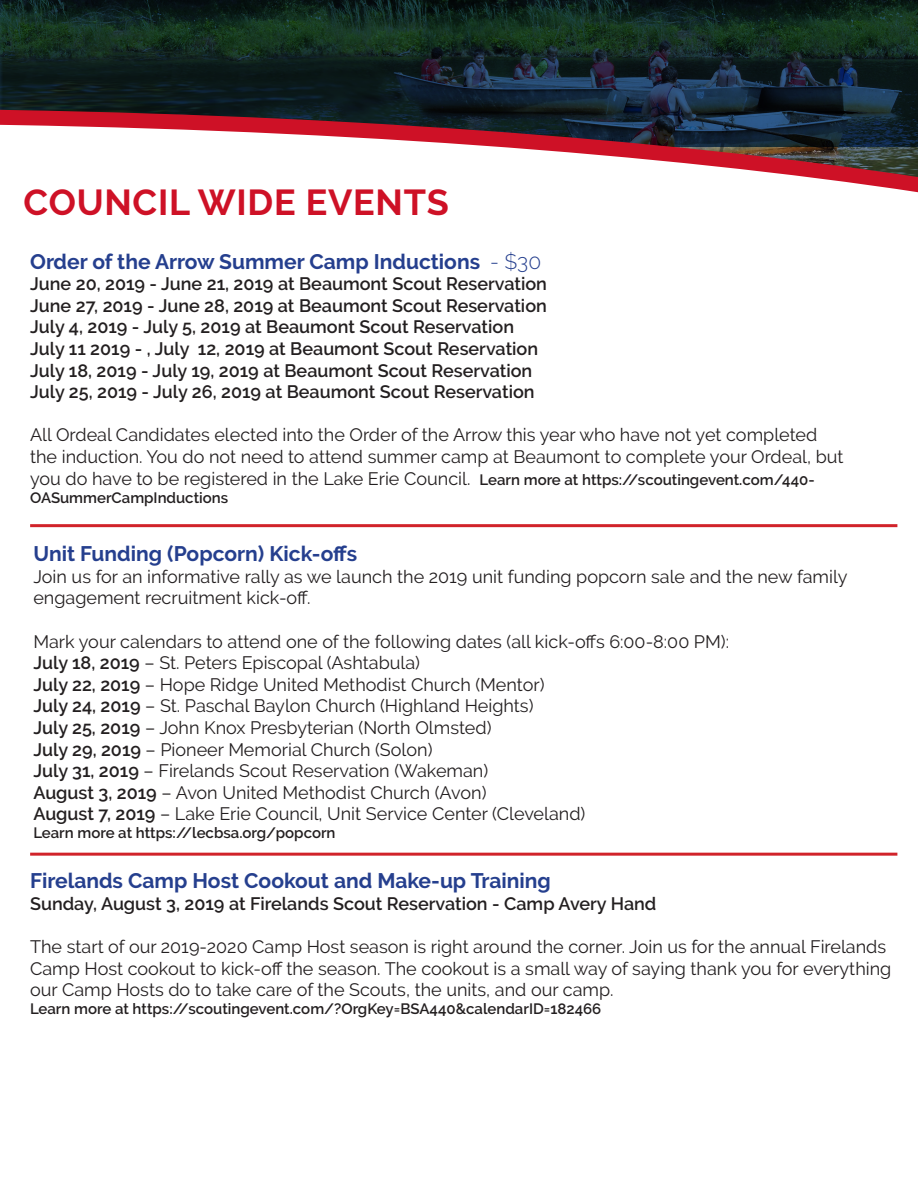
<style>
.page{position:relative;width:918px;height:1188px;background:#fff}
.page>*{position:absolute;margin:0;border:0;box-sizing:border-box;transform-origin:0 0}
.t1{font:700 36px "Raleway";letter-spacing:.02em;color:#ce1126}
.t2{font:700 21px "Raleway";color:#253f8e}
.t3{font:18px/21.6px "Raleway";color:#231f20}
.t4{font:600 18px "Raleway";color:#231f20}
.t5{font:600 15px "Raleway";color:#231f20}
.s1{font-weight:300}
.s2{font-weight:600;font-size:15px}
.s3{font-weight:600}
</style>
<div class="page">
<svg style="left:0;top:0;width:918px;height:89px"></svg>
<svg style="left:0;top:89px;width:918px;height:104px"></svg>
<hr style="left:30px;top:524px;width:867px;height:3px;background:#d1232a">
<hr style="left:30px;top:853px;width:867px;height:3px;background:#d1232a">
<p class="t1" style="left:24px;top:182px;width:427px">COUNCIL WIDE EVENTS</p>
<p class="t2" style="left:30px;top:249px;width:513px">Order of the Arrow Summer Camp Inductions <span class="s1">- $30</span></p>
<p class="t4" style="left:30px;top:274px;width:518px">June 20, 2019 - June 21, 2019 at Beaumont Scout Reservation</p>
<p class="t4" style="left:30px;top:295px;width:518px">June 27, 2019 - June 28, 2019 at Beaumont Scout Reservation</p>
<p class="t4" style="left:30px;top:317px;width:485px">July 4, 2019 - July 5, 2019 at Beaumont Scout Reservation</p>
<p class="t4" style="left:30px;top:338px;width:510px">July 11 2019 - , July 12, 2019 at Beaumont Scout Reservation</p>
<p class="t4" style="left:30px;top:360px;width:504px">July 18, 2019 - July 19, 2019 at Beaumont Scout Reservation</p>
<p class="t4" style="left:30px;top:382px;width:506px">July 25, 2019 - July 26, 2019 at Beaumont Scout Reservation</p>
<p class="t3" style="left:30px;top:424px;width:815px">All Ordeal Candidates elected into the Order of the Arrow this year who have not yet completed the induction. You do not need to attend summer camp at Beaumont to complete your Ordeal, but you do have to be registered in the Lake Erie Council. <span class="s2">Learn more at https://scoutingevent.com/440-</span></p>
<p class="t5" style="left:30px;top:489px;width:200px">OASummerCampInductions</p>
<p class="t2" style="left:33px;top:542px;width:325px">Unit Funding (Popcorn) Kick-offs</p>
<p class="t3" style="left:33px;top:566px;width:816px">Join us for an informative rally as we launch the 2019 unit funding popcorn sale and the new family engagement recruitment kick-off.</p>
<p class="t3" style="left:33px;top:630px;width:697px">Mark your calendars to attend one of the following dates (all kick-offs 6:00-8:00 PM):</p>
<p class="t3" style="left:33px;top:652px;width:388px"><span class="s3">July 18, 2019</span> – St. Peters Episcopal (Ashtabula)</p>
<p class="t3" style="left:33px;top:674px;width:513px"><span class="s3">July 22, 2019</span> – Hope Ridge United Methodist Church (Mentor)</p>
<p class="t3" style="left:33px;top:695px;width:502px"><span class="s3">July 24, 2019</span> – St. Paschal Baylon Church (Highland Heights)</p>
<p class="t3" style="left:33px;top:717px;width:460px"><span class="s3">July 25, 2019</span> – John Knox Presbyterian (North Olmsted)</p>
<p class="t3" style="left:33px;top:738px;width:401px"><span class="s3">July 29, 2019</span> – Pioneer Memorial Church (Solon)</p>
<p class="t3" style="left:33px;top:760px;width:456px"><span class="s3">July 31, 2019</span> – Firelands Scout Reservation (Wakeman)</p>
<p class="t3" style="left:33px;top:782px;width:455px"><span class="s3">August 3, 2019</span> – Avon United Methodist Church (Avon)</p>
<p class="t3" style="left:33px;top:803px;width:554px"><span class="s3">August 7, 2019</span> – Lake Erie Council, Unit Service Center (Cleveland)</p>
<p class="t5" style="left:33px;top:824px;width:304px">Learn more at https://lecbsa.org/popcorn</p>
<p class="t2" style="left:30px;top:869px;width:522px">Firelands Camp Host Cookout and Make-up Training</p>
<p class="t4" style="left:30px;top:893px;width:628px">Sunday, August 3, 2019 at Firelands Scout Reservation - Camp Avery Hand</p>
<p class="t3" style="left:30px;top:936px;width:863px">The start of our 2019-2020 Camp Host season is right around the corner. Join us for the annual Firelands<br>Camp Host cookout to kick-off the season. The cookout is a small way of saying thank you for everything our Camp Hosts do to take care of the Scouts, the units, and our camp.</p>
<p class="t5" style="left:30px;top:1001px;width:573px">Learn more at https://scoutingevent.com/?OrgKey=BSA440&amp;calendarID=182466</p>
</div>
